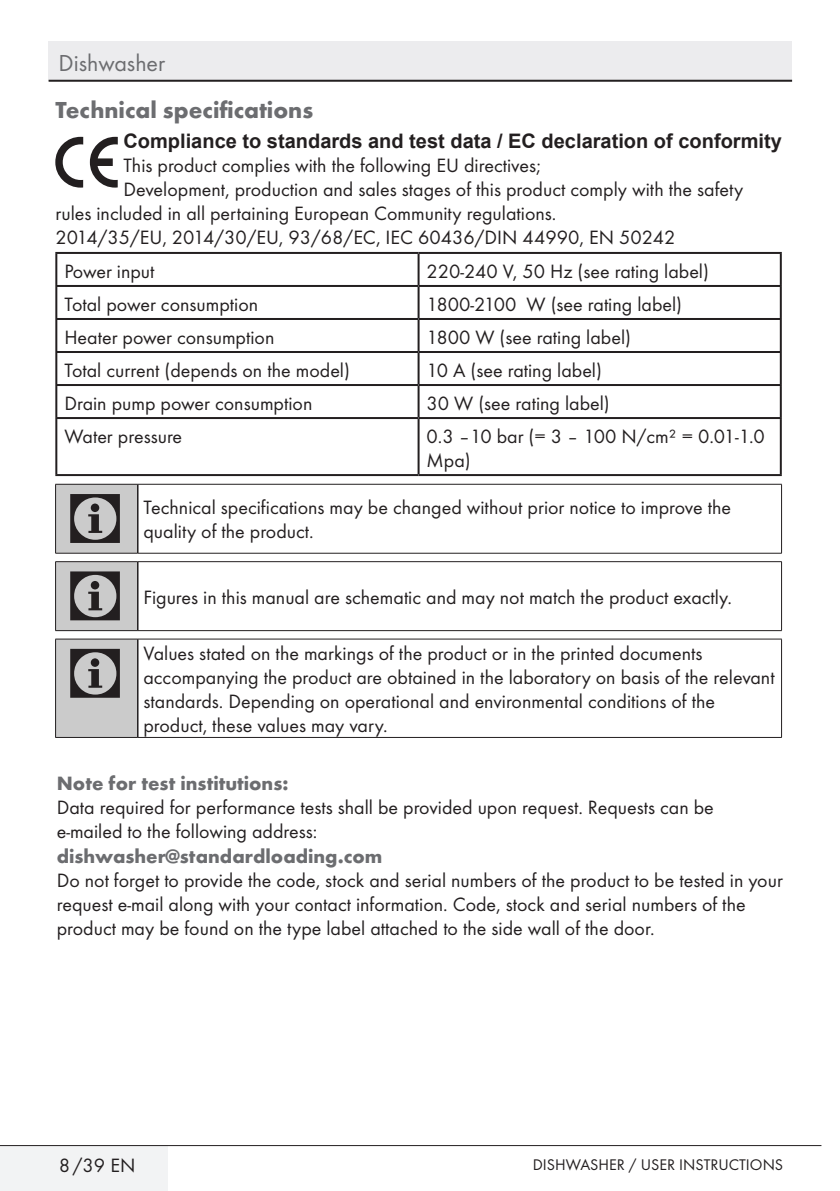
<style>
.page{position:relative;width:840px;height:1191px;background:#fff}
.page>*{position:absolute;margin:0;border:0;box-sizing:border-box;transform-origin:0 0}
.uyari_semboller{font:72px "ZIWARNUN";color:#231f20}
.Baslik{font:700 24px "Futura TOT";color:#6c6d70}
.t1{font:24px "Futura TOT Boo";color:#6c6d70}
.Yazi_alanlari{font:20px/24px "Futura TOT Boo";color:#231f20}
.Yazi_alanlari-2{font:700 20px "Arial";color:#231f20}
.Alt_Baslik{font:700 20px "Futura TOT";color:#6c6d70}
.t2{font:16px "Futura TOT Boo";color:#231f20}
</style>
<div class="page">
<div style="left:0;top:1145px;width:168px;height:46px;background:#f2f3f4"></div>
<hr style="left:0;top:1145px;width:821px;height:1px;background:#231f20">
<div style="left:49px;top:41px;width:742px;height:40px;background:#ececee"></div>
<hr style="left:49px;top:80px;width:742px;height:2px;background:#231f20">
<svg style="left:55px;top:137px;width:28px;height:51px"></svg>
<svg style="left:90px;top:137px;width:28px;height:51px"></svg>
<hr style="left:55px;top:252px;width:363px;height:2px;background:#231f20">
<hr style="left:55px;top:254px;width:2px;height:31px;background:#231f20">
<hr style="left:418px;top:252px;width:363px;height:2px;background:#231f20">
<hr style="left:417px;top:254px;width:2px;height:31px;background:#231f20">
<hr style="left:779px;top:254px;width:2px;height:31px;background:#231f20">
<hr style="left:55px;top:285px;width:363px;height:2px;background:#231f20">
<hr style="left:55px;top:287px;width:2px;height:31px;background:#231f20">
<hr style="left:418px;top:285px;width:363px;height:2px;background:#231f20">
<hr style="left:417px;top:287px;width:2px;height:31px;background:#231f20">
<hr style="left:779px;top:287px;width:2px;height:31px;background:#231f20">
<hr style="left:55px;top:318px;width:363px;height:2px;background:#231f20">
<hr style="left:55px;top:320px;width:2px;height:31px;background:#231f20">
<hr style="left:418px;top:318px;width:363px;height:2px;background:#231f20">
<hr style="left:417px;top:320px;width:2px;height:31px;background:#231f20">
<hr style="left:779px;top:320px;width:2px;height:31px;background:#231f20">
<hr style="left:55px;top:351px;width:363px;height:2px;background:#231f20">
<hr style="left:55px;top:353px;width:2px;height:31px;background:#231f20">
<hr style="left:418px;top:351px;width:363px;height:2px;background:#231f20">
<hr style="left:417px;top:353px;width:2px;height:31px;background:#231f20">
<hr style="left:779px;top:353px;width:2px;height:31px;background:#231f20">
<hr style="left:55px;top:384px;width:363px;height:2px;background:#231f20">
<hr style="left:55px;top:386px;width:2px;height:31px;background:#231f20">
<hr style="left:418px;top:384px;width:363px;height:2px;background:#231f20">
<hr style="left:417px;top:386px;width:2px;height:31px;background:#231f20">
<hr style="left:779px;top:386px;width:2px;height:31px;background:#231f20">
<hr style="left:55px;top:417px;width:363px;height:2px;background:#231f20">
<hr style="left:55px;top:419px;width:2px;height:55px;background:#231f20">
<hr style="left:418px;top:417px;width:363px;height:2px;background:#231f20">
<hr style="left:417px;top:419px;width:2px;height:55px;background:#231f20">
<hr style="left:779px;top:419px;width:2px;height:55px;background:#231f20">
<hr style="left:55px;top:474px;width:363px;height:2px;background:#231f20">
<hr style="left:418px;top:474px;width:363px;height:2px;background:#231f20">
<div style="left:56px;top:484px;width:82px;height:69px;background:#cbcbcb"></div>
<hr style="left:55px;top:484px;width:1px;height:69px;background:#231f20">
<hr style="left:55px;top:484px;width:83px;height:1px;background:#231f20">
<hr style="left:55px;top:553px;width:83px;height:1px;background:#231f20">
<hr style="left:137px;top:484px;width:1px;height:69px;background:#231f20">
<hr style="left:780px;top:484px;width:1px;height:69px;background:#231f20">
<hr style="left:138px;top:484px;width:643px;height:1px;background:#231f20">
<hr style="left:138px;top:553px;width:643px;height:1px;background:#231f20">
<div style="left:56px;top:561px;width:82px;height:69px;background:#cbcbcb"></div>
<hr style="left:55px;top:562px;width:1px;height:68px;background:#231f20">
<hr style="left:55px;top:561px;width:83px;height:1px;background:#231f20">
<hr style="left:55px;top:630px;width:83px;height:1px;background:#231f20">
<hr style="left:137px;top:562px;width:1px;height:68px;background:#231f20">
<hr style="left:780px;top:562px;width:1px;height:68px;background:#231f20">
<hr style="left:138px;top:561px;width:643px;height:1px;background:#231f20">
<hr style="left:138px;top:630px;width:643px;height:1px;background:#231f20">
<div style="left:56px;top:639px;width:82px;height:98px;background:#cbcbcb"></div>
<hr style="left:55px;top:639px;width:1px;height:98px;background:#231f20">
<hr style="left:55px;top:638px;width:83px;height:1px;background:#231f20">
<hr style="left:55px;top:737px;width:83px;height:1px;background:#231f20">
<hr style="left:137px;top:639px;width:1px;height:98px;background:#231f20">
<hr style="left:780px;top:639px;width:1px;height:98px;background:#231f20">
<hr style="left:138px;top:638px;width:643px;height:1px;background:#231f20">
<hr style="left:138px;top:737px;width:643px;height:1px;background:#231f20">
<p class="t1" style="left:58px;top:49px;width:108px">Dishwasher</p>
<p class="Baslik" style="left:55px;top:95px;width:259px">Technical specifications</p>
<p class="Yazi_alanlari-2" style="left:123px;top:127px;width:659px">Compliance to standards and test data / EC declaration of conformity</p>
<p class="Yazi_alanlari" style="left:123px;top:153px;width:418px">This product complies with the following EU directives;</p>
<p class="Yazi_alanlari" style="left:55px;top:177px;width:689px;text-indent:68px">Development, production and sales stages of this product comply with the safety rules included in all pertaining European Community regulations.</p>
<p class="Yazi_alanlari" style="left:55px;top:225px;width:621px">2014/35/EU, 2014/30/EU, 93/68/EC, IEC 60436/DIN 44990, EN 50242</p>
<p class="Yazi_alanlari" style="left:64px;top:259px;width:92px">Power input</p>
<p class="Yazi_alanlari" style="left:426px;top:259px;width:284px">220-240 V, 50 Hz (see rating label)</p>
<p class="Yazi_alanlari" style="left:64px;top:292px;width:195px">Total power consumption</p>
<p class="Yazi_alanlari" style="left:426px;top:292px;width:257px">1800-2100 W (see rating label)</p>
<p class="Yazi_alanlari" style="left:64px;top:325px;width:211px">Heater power consumption</p>
<p class="Yazi_alanlari" style="left:426px;top:325px;width:206px">1800 W (see rating label)</p>
<p class="Yazi_alanlari" style="left:64px;top:358px;width:287px">Total current (depends on the model)</p>
<p class="Yazi_alanlari" style="left:426px;top:358px;width:177px">10 A (see rating label)</p>
<p class="Yazi_alanlari" style="left:64px;top:391px;width:249px">Drain pump power consumption</p>
<p class="Yazi_alanlari" style="left:426px;top:391px;width:185px">30 W (see rating label)</p>
<p class="Yazi_alanlari" style="left:64px;top:424px;width:119px">Water pressure</p>
<p class="Yazi_alanlari" style="left:426px;top:424px;width:339px">0.3 –10 bar (= 3 – 100 N/cm² = 0.01-1.0<br>Mpa)</p>
<p class="uyari_semboller" style="left:66px;top:480px;width:63px">C</p>
<p class="Yazi_alanlari" style="left:143px;top:495px;width:589px">Technical specifications may be changed without prior notice to improve the quality of the product.</p>
<p class="uyari_semboller" style="left:66px;top:558px;width:63px">C</p>
<p class="Yazi_alanlari" style="left:143px;top:585px;width:589px">Figures in this manual are schematic and may not match the product exactly.</p>
<p class="uyari_semboller" style="left:66px;top:635px;width:63px">C</p>
<p class="Yazi_alanlari" style="left:143px;top:641px;width:632px">Values stated on the markings of the product or in the printed documents accompanying the product are obtained in the laboratory on basis of the relevant standards. Depending on operational and environmental conditions of the product, these values may vary.</p>
<p class="Alt_Baslik" style="left:57px;top:771px;width:233px">Note for test institutions:</p>
<p class="Yazi_alanlari" style="left:57px;top:795px;width:658px">Data required for performance tests shall be provided upon request. Requests can be e-mailed to the following address:</p>
<p class="Alt_Baslik" style="left:57px;top:843px;width:327px">dishwasher@standardloading.com</p>
<p class="Yazi_alanlari" style="left:57px;top:867px;width:727px">Do not forget to provide the code, stock and serial numbers of the product to be tested in your request e-mail along with your contact information. Code, stock and serial numbers of the product may be found on the type label attached to the side wall of the door.</p>
<p class="Yazi_alanlari" style="left:59px;top:1153px;width:78px">8/39 EN</p>
<p class="t2" style="left:532px;top:1155px;width:252px">DISHWASHER / USER INSTRUCTIONS</p>
</div>
